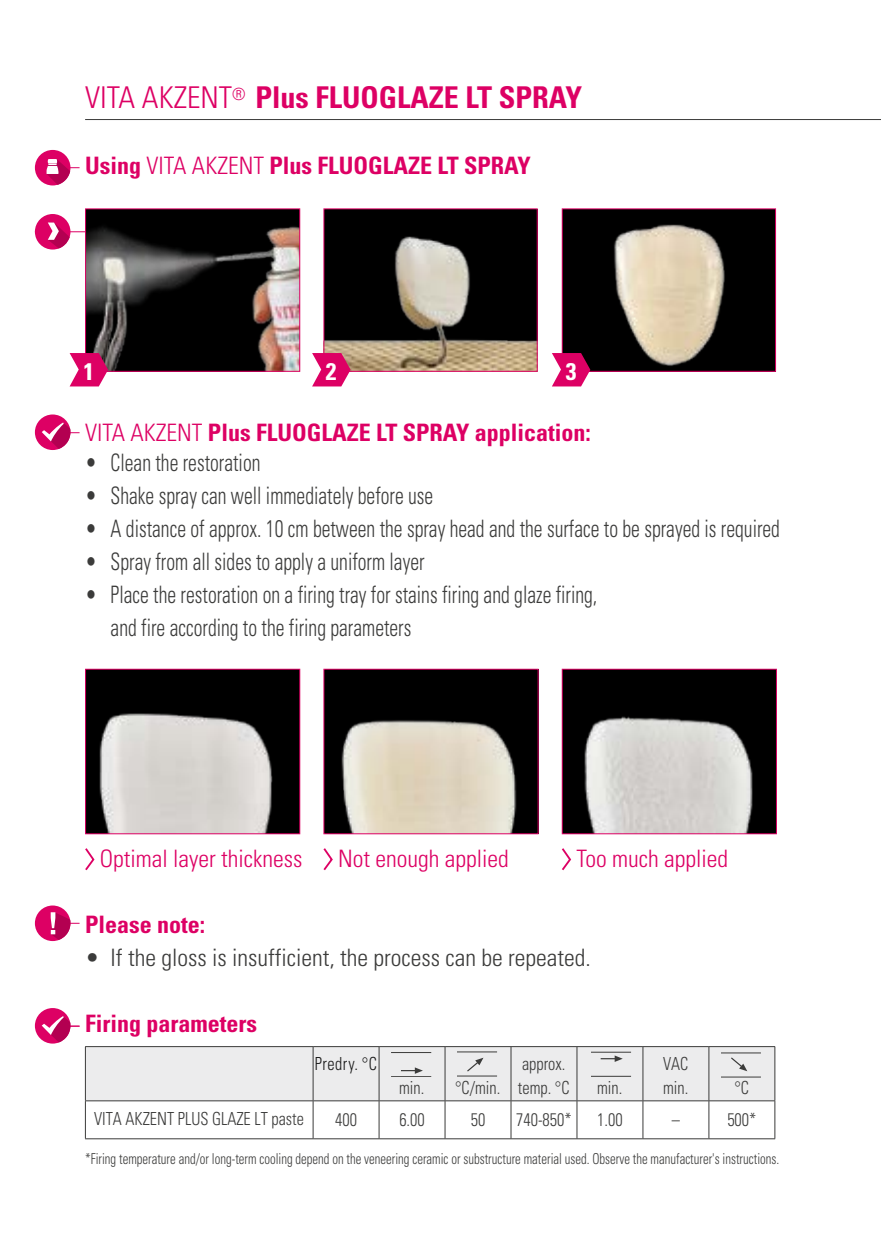
<style>
.page{position:relative;width:881px;height:1259px;background:#fff}
.page>*{position:absolute;margin:0;border:0;box-sizing:border-box;transform-origin:0 0}
.t1{font:700 condensed 30px "Univers LT Std";color:#dd0064}
.t2{font:300 condensed 24px/33px "Univers LT Std";color:#3b3b3a;scale:.82 1}
.t3{font:700 condensed 24px "Univers LT Std";color:#dd0064}
.t4{font:300 condensed 24px "Univers LT Std";color:#dd0064}
.t5{font:300 condensed 24px "Univers LT Std";color:#3b3b3a}
.t6{font:700 condensed 24px "Univers LT Std";color:#fff}
.t7{font:300 condensed 18.3px "Univers LT";color:#3b3b3a;scale:.9 1}
.t8{font:300 condensed 18px/24px "Univers LT";color:#3b3b3a;scale:.9 1}
.t9{font:300 condensed 18px "Univers LT";letter-spacing:.03em;color:#1a1a1a;scale:.9 1}
.t10{font:300 condensed 15px "Univers LT Std";color:#3b3b3a;scale:.85 1}
.s1{font-weight:300}
</style>
<div class="page">
<hr style="left:35px;top:231px;width:71px;height:1px;background:#dd0064">
<div style="left:35px;top:214px;width:35px;height:35px;background:#dd0064;border-radius:50%"></div>
<svg style="left:48px;top:222px;width:22px;height:26px"></svg>
<hr style="left:48px;top:922px;width:31px;height:1px;background:#dd0064">
<div style="left:35px;top:905px;width:35px;height:36px;background:#dd0064;border-radius:50%"></div>
<svg style="left:51px;top:912px;width:21px;height:28px"></svg>
<hr style="left:37px;top:432px;width:42px;height:1px;background:#dd0064">
<div style="left:35px;top:414px;width:35px;height:36px;background:#dd0064;border-radius:50%"></div>
<svg style="left:42px;top:422px;width:30px;height:27px"></svg>
<hr style="left:37px;top:1025px;width:42px;height:1px;background:#dd0064">
<div style="left:35px;top:1008px;width:35px;height:35px;background:#dd0064;border-radius:50%"></div>
<svg style="left:42px;top:1016px;width:30px;height:26px"></svg>
<div style="left:35px;top:150px;width:35px;height:35px;background:#dd0064;border-radius:50%"></div>
<svg style="left:46px;top:159px;width:33px;height:26px"></svg>
<div style="left:85px;top:209px;width:214px;height:162px;background:#000"></div>
<img style="left:87px;top:226px;width:211px;height:144px">
<div style="left:85px;top:208px;width:215px;height:164px;border:1px solid #dd0064"></div>
<div style="left:324px;top:209px;width:213px;height:162px;background:#000"></div>
<img style="left:325px;top:236px;width:210px;height:134px">
<img style="left:563px;top:210px;width:210px;height:160px">
<div style="left:561px;top:208px;width:214px;height:164px;border:1px solid #dd0064"></div>
<svg style="left:70px;top:353px;width:38px;height:33px"></svg>
<svg style="left:312px;top:353px;width:38px;height:33px"></svg>
<svg style="left:552px;top:353px;width:38px;height:33px"></svg>
<div style="left:85px;top:669px;width:215px;height:165px;background:#000"></div>
<img style="left:99px;top:713px;width:174px;height:119px">
<div style="left:85px;top:669px;width:215px;height:165px;border:1px solid #dd0064"></div>
<div style="left:324px;top:669px;width:214px;height:165px;background:#000"></div>
<img style="left:341px;top:720px;width:176px;height:112px">
<div style="left:562px;top:669px;width:214px;height:165px;background:#000"></div>
<img style="left:584px;top:716px;width:169px;height:116px">
<div style="left:561px;top:669px;width:215px;height:165px;border:1px solid #dd0064"></div>
<hr style="left:85px;top:119px;width:795px;height:1px;background:#3b3b3a">
<hr style="left:774px;top:1047px;width:1px;height:53px;background:#3b3b3a">
<hr style="left:85px;top:1100px;width:228px;height:1px;background:#3b3b3a">
<hr style="left:85px;top:1101px;width:1px;height:37px;background:#3b3b3a">
<hr style="left:85px;top:1138px;width:228px;height:1px;background:#3b3b3a">
<hr style="left:313px;top:1100px;width:66px;height:1px;background:#3b3b3a">
<hr style="left:312px;top:1101px;width:1px;height:37px;background:#3b3b3a">
<hr style="left:379px;top:1100px;width:66px;height:1px;background:#3b3b3a">
<hr style="left:378px;top:1101px;width:1px;height:37px;background:#3b3b3a">
<hr style="left:445px;top:1100px;width:66px;height:1px;background:#3b3b3a">
<hr style="left:444px;top:1101px;width:1px;height:37px;background:#3b3b3a">
<hr style="left:511px;top:1100px;width:65px;height:1px;background:#3b3b3a">
<hr style="left:510px;top:1101px;width:1px;height:37px;background:#3b3b3a">
<hr style="left:576px;top:1100px;width:66px;height:1px;background:#3b3b3a">
<hr style="left:576px;top:1101px;width:1px;height:37px;background:#3b3b3a">
<hr style="left:642px;top:1100px;width:66px;height:1px;background:#3b3b3a">
<hr style="left:642px;top:1101px;width:1px;height:37px;background:#3b3b3a">
<hr style="left:708px;top:1100px;width:66px;height:1px;background:#3b3b3a">
<hr style="left:708px;top:1101px;width:1px;height:37px;background:#3b3b3a">
<hr style="left:774px;top:1101px;width:1px;height:37px;background:#3b3b3a">
<hr style="left:313px;top:1138px;width:66px;height:1px;background:#3b3b3a">
<hr style="left:379px;top:1138px;width:66px;height:1px;background:#3b3b3a">
<hr style="left:445px;top:1138px;width:66px;height:1px;background:#3b3b3a">
<hr style="left:511px;top:1138px;width:65px;height:1px;background:#3b3b3a">
<hr style="left:576px;top:1138px;width:66px;height:1px;background:#3b3b3a">
<hr style="left:642px;top:1138px;width:66px;height:1px;background:#3b3b3a">
<hr style="left:708px;top:1138px;width:66px;height:1px;background:#3b3b3a">
<svg style="left:85px;top:1046px;width:689px;height:54px;background:#e4e4e5"></svg>
<svg style="left:85px;top:848px;width:10px;height:23px"></svg>
<svg style="left:323px;top:848px;width:10px;height:23px"></svg>
<svg style="left:561px;top:848px;width:11px;height:23px"></svg>
<p class="t1" style="left:85px;top:79px;width:498px"><span class="s1">VITA AKZENT</span><sup>®</sup> Plus FLUOGLAZE LT SPRAY</p>
<p class="t3" style="left:85px;top:151px;width:447px">Using <span class="s1">VITA AKZENT</span> Plus FLUOGLAZE LT SPRAY</p>
<p class="t6" style="left:83px;top:357px;width:12px">1</p>
<p class="t6" style="left:326px;top:357px;width:12px">2</p>
<p class="t6" style="left:565px;top:357px;width:12px">3</p>
<p class="t3" style="left:85px;top:417px;width:507px"><span class="s1">VITA AKZENT</span> Plus FLUOGLAZE LT SPRAY application:</p>
<p class="t2" style="left:85px;top:446px;width:215px">• Clean the restoration</p>
<p class="t2" style="left:85px;top:479px;width:426px">• Shake spray can well immediately before use</p>
<p class="t2" style="left:85px;top:512px;width:848px">• A distance of approx. 10 cm between the spray head and the surface to be sprayed is required</p>
<p class="t2" style="left:85px;top:545px;width:415px">• Spray from all sides to apply a uniform layer</p>
<p class="t2" style="left:111px;top:578px;width:594px;text-indent:-26px">• Place the restoration on a firing tray for stains firing and glaze firing, and fire according to the firing parameters</p>
<p class="t4" style="left:100px;top:844px;width:204px">Optimal layer thickness</p>
<p class="t4" style="left:338px;top:844px;width:172px">Not enough applied</p>
<p class="t4" style="left:576px;top:844px;width:153px">Too much applied</p>
<p class="t3" style="left:85px;top:910px;width:121px">Please note:</p>
<p class="t5" style="left:85px;top:943px;width:507px">• If the gloss is insufficient, the process can be repeated.</p>
<p class="t3" style="left:85px;top:1009px;width:173px">Firing parameters</p>
<p class="t8" style="left:94px;top:1106px;width:234px">VITA AKZENT PLUS GLAZE LT paste</p>
<p class="t9" style="left:314px;top:1053px;width:70px">Predry. °C</p>
<p class="t8" style="left:399px;top:1075px;width:29px">min.</p>
<p class="t8" style="left:455px;top:1075px;width:52px">°C/min.</p>
<p class="t8" style="left:517px;top:1051px;width:59px">approx. temp. °C</p>
<p class="t8" style="left:597px;top:1075px;width:29px">min.</p>
<p class="t8" style="left:662px;top:1051px;width:30px">VAC min.</p>
<p class="t8" style="left:734px;top:1075px;width:18px">°C</p>
<p class="t7" style="left:335px;top:1108px;width:26px">400</p>
<p class="t7" style="left:399px;top:1108px;width:30px">6.00</p>
<p class="t7" style="left:470px;top:1108px;width:18px">50</p>
<p class="t7" style="left:516px;top:1108px;width:63px">740-850*</p>
<p class="t7" style="left:597px;top:1108px;width:30px">1.00</p>
<p class="t7" style="left:671px;top:1108px;width:11px">–</p>
<p class="t7" style="left:727px;top:1108px;width:34px">500*</p>
<p class="t10" style="left:85px;top:1150px;width:817px">*Firing temperature and/or long-term cooling depend on the veneering ceramic or substructure material used. Observe the manufacturer's instructions.</p>
</div>
